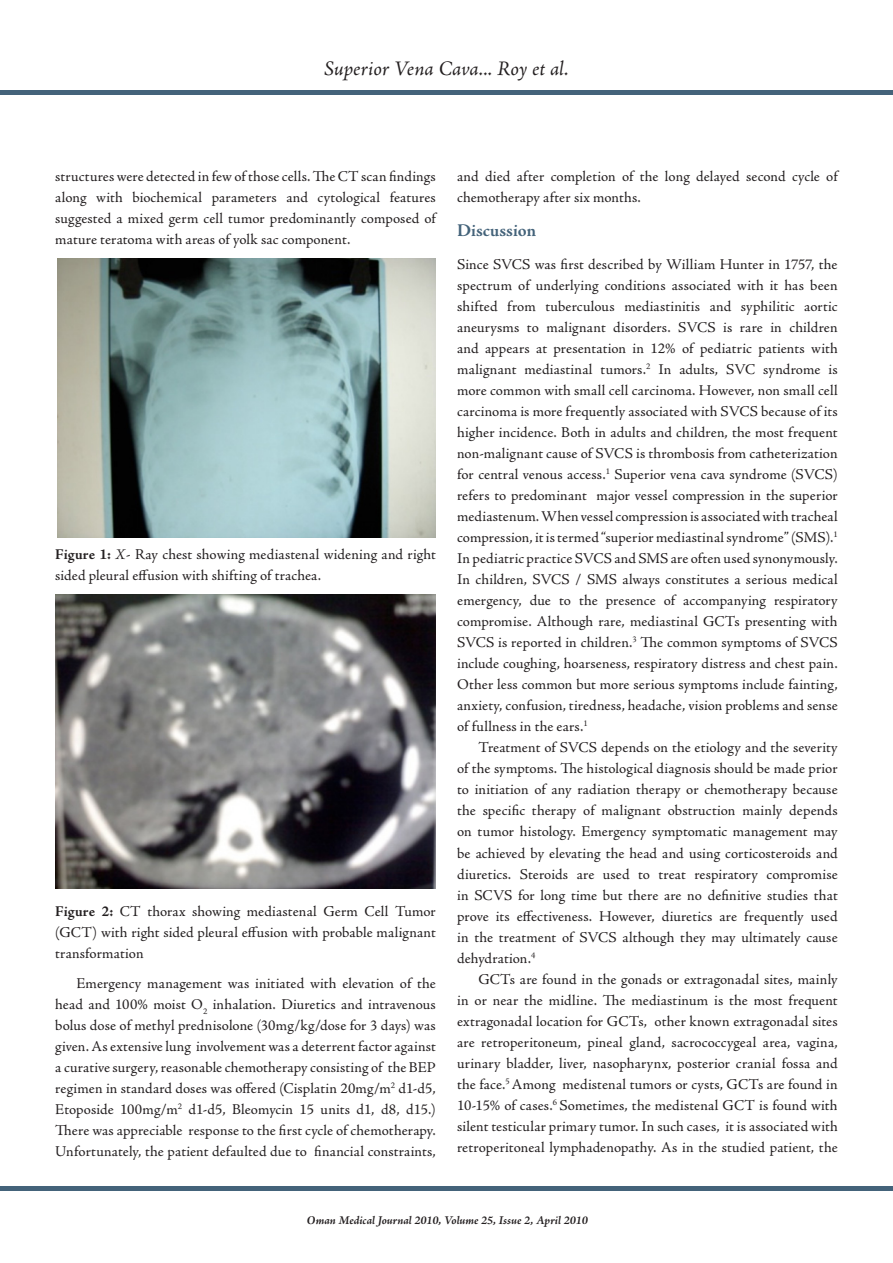
<style>
.page{position:relative;width:893px;height:1263px;background:#fff}
.page>*{position:absolute;margin:0;border:0;box-sizing:border-box;transform-origin:0 0}
.t1{font:italic 21px "Adobe Jenson Pro";color:#231f20}
._2{font:700 18px "Adobe Jenson Pro";color:#44637a}
.t2{font:15px/21px "Adobe Jenson Pro";letter-spacing:.005em;color:#231f20;text-align:justify}
.t3{font:italic 700 12px "Adobe Jenson Pro";color:#231f20}
.s1{font-weight:700}
.s2{font-style:italic}
</style>
<div class="page">
<hr style="left:0;top:90px;width:893px;height:4px;background:#44637a">
<div style="left:0;top:1186px;width:893px;height:5px;background:#44637a"></div>
<img style="left:57px;top:258px;width:379px;height:279px">
<img style="left:55px;top:594px;width:381px;height:294px">
<p class="t1" style="left:324px;top:56px;width:246px">Superior Vena Cava... Roy et al.</p>
<p class="t2" style="left:55px;top:166px;width:382px">structures were detected in few of those cells. The CT scan findings along with biochemical parameters and cytological features suggested a mixed germ cell tumor predominantly composed of mature teratoma with areas of yolk sac component.</p>
<p class="t2" style="left:55px;top:544px;width:382px"><span class="s1">Figure 1:</span> <span class="s2">X</span>- Ray chest showing mediastenal widening and right sided pleural effusion with shifting of trachea.</p>
<p class="t2" style="left:55px;top:901px;width:382px"><span class="s1">Figure 2:</span> CT thorax showing mediastenal Germ Cell Tumor (GCT) with right sided pleural effusion with probable malignant transformation</p>
<p class="t2" style="left:55px;top:972px;width:382px;text-indent:21px">Emergency management was initiated with elevation of the head and 100% moist O<sub>2</sub> inhalation. Diuretics and intravenous bolus dose of methyl prednisolone (30mg/kg/dose for 3 days) was given. As extensive lung involvement was a deterrent factor against a curative surgery, reasonable chemotherapy consisting of the BEP regimen in standard doses was offered (Cisplatin 20mg/m<sup>2</sup> d1-d5, Etoposide 100mg/m<sup>2</sup> d1-d5, Bleomycin 15 units d1, d8, d15.)<br>There was appreciable response to the first cycle of chemotherapy.<br>Unfortunately, the patient defaulted due to financial constraints,</p>
<p class="t2" style="left:457px;top:166px;width:382px">and died after completion of the long delayed second cycle of chemotherapy after six months.</p>
<p class="_2" style="left:457px;top:220px;width:80px">Discussion</p>
<p class="t2" style="left:457px;top:254px;width:382px">Since SVCS was first described by William Hunter in 1757, the spectrum of underlying conditions associated with it has been shifted from tuberculous mediastinitis and syphilitic aortic aneurysms to malignant disorders. SVCS is rare in children and appears at presentation in 12% of pediatric patients with malignant mediastinal tumors.<sup>2</sup> In adults, SVC syndrome is more common with small cell carcinoma. However, non small cell carcinoma is more frequently associated with SVCS because of its higher incidence. Both in adults and children, the most frequent non-malignant cause of SVCS is thrombosis from catheterization for central venous access.<sup>1</sup> Superior vena cava syndrome (SVCS) refers to predominant major vessel compression in the superior mediastenum. When vessel compression is associated with tracheal compression, it is termed “superior mediastinal syndrome” (SMS).<sup>1<br></sup>In pediatric practice SVCS and SMS are often used synonymously.<br>In children, SVCS / SMS always constitutes a serious medical emergency, due to the presence of accompanying respiratory compromise. Although rare, mediastinal GCTs presenting with SVCS is reported in children.<sup>3</sup> The common symptoms of SVCS include coughing, hoarseness, respiratory distress and chest pain.<br>Other less common but more serious symptoms include fainting, anxiety, confusion, tiredness, headache, vision problems and sense of fullness in the ears.<sup>1</sup></p>
<p class="t2" style="left:457px;top:737px;width:382px;text-indent:21px">Treatment of SVCS depends on the etiology and the severity of the symptoms. The histological diagnosis should be made prior to initiation of any radiation therapy or chemotherapy because the specific therapy of malignant obstruction mainly depends on tumor histology. Emergency symptomatic management may be achieved by elevating the head and using corticosteroids and diuretics. Steroids are used to treat respiratory compromise in SCVS for long time but there are no definitive studies that prove its effectiveness. However, diuretics are frequently used in the treatment of SVCS although they may ultimately cause dehydration.<sup>4</sup></p>
<p class="t2" style="left:457px;top:968px;width:382px;text-indent:21px">GCTs are found in the gonads or extragonadal sites, mainly in or near the midline. The mediastinum is the most frequent extragonadal location for GCTs, other known extragonadal sites are retroperitoneum, pineal gland, sacrococcygeal area, vagina, urinary bladder, liver, nasopharynx, posterior cranial fossa and the face.<sup>5</sup> Among medistenal tumors or cysts, GCTs are found in 10-15% of cases.<sup>6</sup> Sometimes, the medistenal GCT is found with silent testicular primary tumor. In such cases, it is associated with retroperitoneal lymphadenopathy. As in the studied patient, the</p>
<p class="t3" style="left:307px;top:1214px;width:283px">Oman Medical Journal 2010, Volume 25, Issue 2, April 2010</p>
</div>
